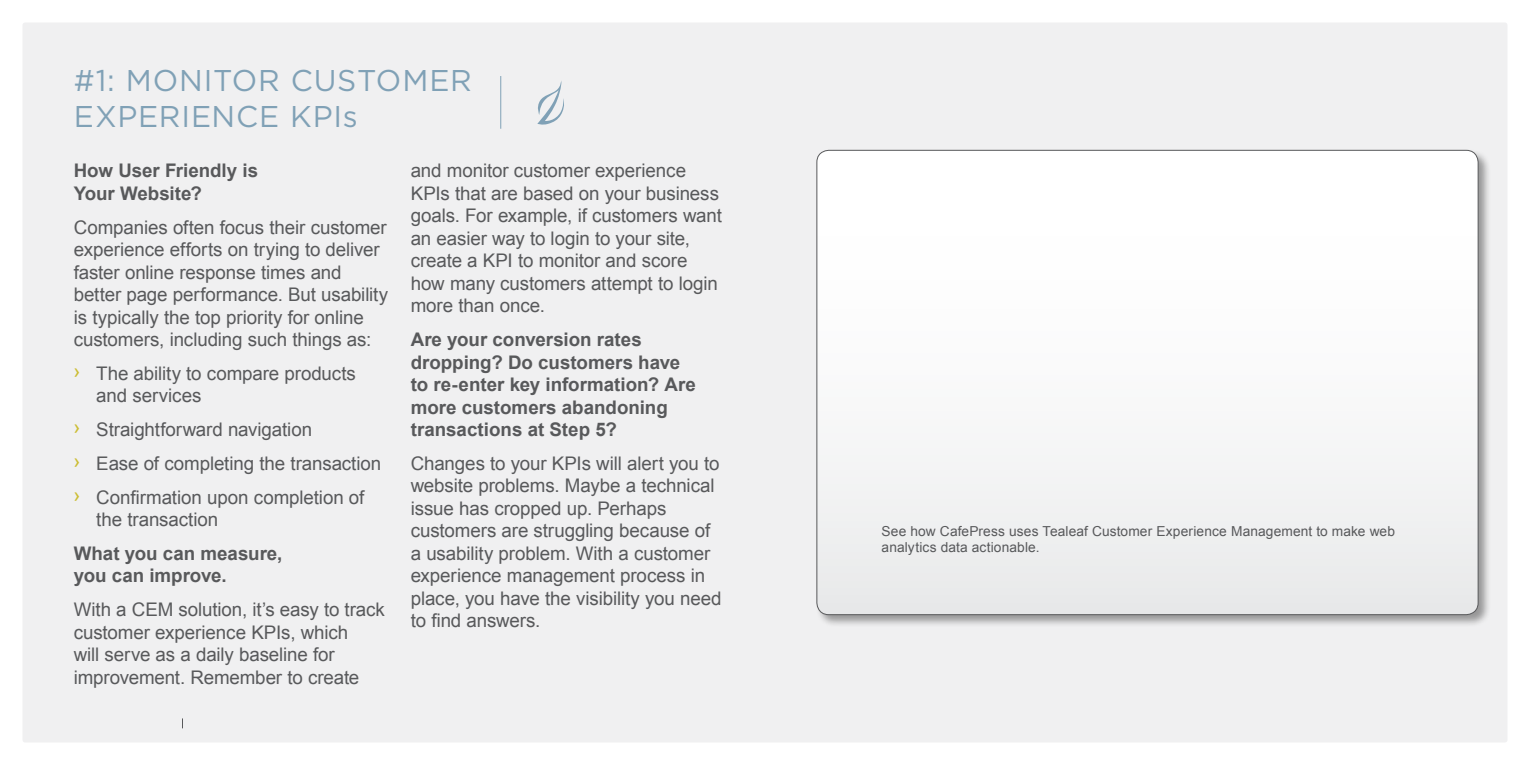
<style>
.page{position:relative;width:1530px;height:765px;background:#fff}
.page>*{position:absolute;margin:0;border:0;box-sizing:border-box;transform-origin:0 0}
.t1{font:30px/36px "Gotham";letter-spacing:.03em;color:#80a1b6}
.t2{font:18.75px/22.5px "Arial";letter-spacing:-.005em;color:#58595b}
.t3{font:700 18.75px/22.5px "Arial";color:#58595b}
.t4{font:13.75px/16.5px "Arial";letter-spacing:.01em;color:#58595b}
</style>
<div class="page">
<div style="left:23px;top:22px;width:1484px;height:720px;background:#f0f0f1;border-radius:3px"></div>
<svg style="left:537px;top:81px;width:27px;height:44px"></svg>
<hr style="left:500px;top:76px;width:1px;height:53px;background:#80a1b6">
<div style="left:815px;top:149px;width:676px;height:478px;background:#000;opacity:.37"></div>
<svg style="left:817px;top:150px;width:661px;height:465px"></svg>
<h1 class="t1" style="left:74px;top:62px;width:337px">#1: MONIT OR CUSTOMER<br>EXPERIE</h1>
<h1 class="t1" style="left:212px;top:98px;width:148px">NCE KPIS</h1>
<p class="t3" style="left:74px;top:160px;width:186px">How User Friendly is<br>Your Website?</p>
<p class="t2" style="left:74px;top:216px;width:316px">Companies often focus their customer experience efforts on trying to deliver faster online response times and better page performance. But usability is typically the top priority for online customers, including such things as:</p>
<p class="t2" style="left:96px;top:362px;width:261px">The ability to compare products and services</p>
<p class="t2" style="left:96px;top:413px;width:287px;line-height:33.8px">Straightforward navigation<br>Ease of completing the transaction<br>Confirmation upon completion of</p>
<p class="t2" style="left:96px;top:508px;width:123px">the transaction</p>
<p class="t3" style="left:74px;top:542px;width:210px">What you can measure, you can improve.</p>
<p class="t2" style="left:74px;top:598px;width:313px">With a CEM solution, it’s easy to track customer experience KPIs, which<br>will serve as a daily baseline for improvement. Remember to create</p>
<p class="t2" style="left:411px;top:160px;width:313px">and monitor customer experience<br>KPIs that are based on your business goals. For example, if customers want an easier way to login to your site, create a KPI to monitor and score how many customers attempt to login more than once.</p>
<p class="t3" style="left:411px;top:328px;width:287px">Are your conversion rates dropping? Do customers have to re-enter key information? Are more customers abandoning transactions at Step 5?</p>
<p class="t2" style="left:411px;top:452px;width:312px">Changes to your KPIs will alert you to website problems. Maybe a technical issue has cropped up. Perhaps customers are struggling because of a usability problem. With a customer experience management process in place, you have the visibility you need to find answers.</p>
<p class="t4" style="left:882px;top:523px;width:515px">See how CafePress uses Tealeaf Customer Experience Management to make web analytics data actionable.</p>
</div>
